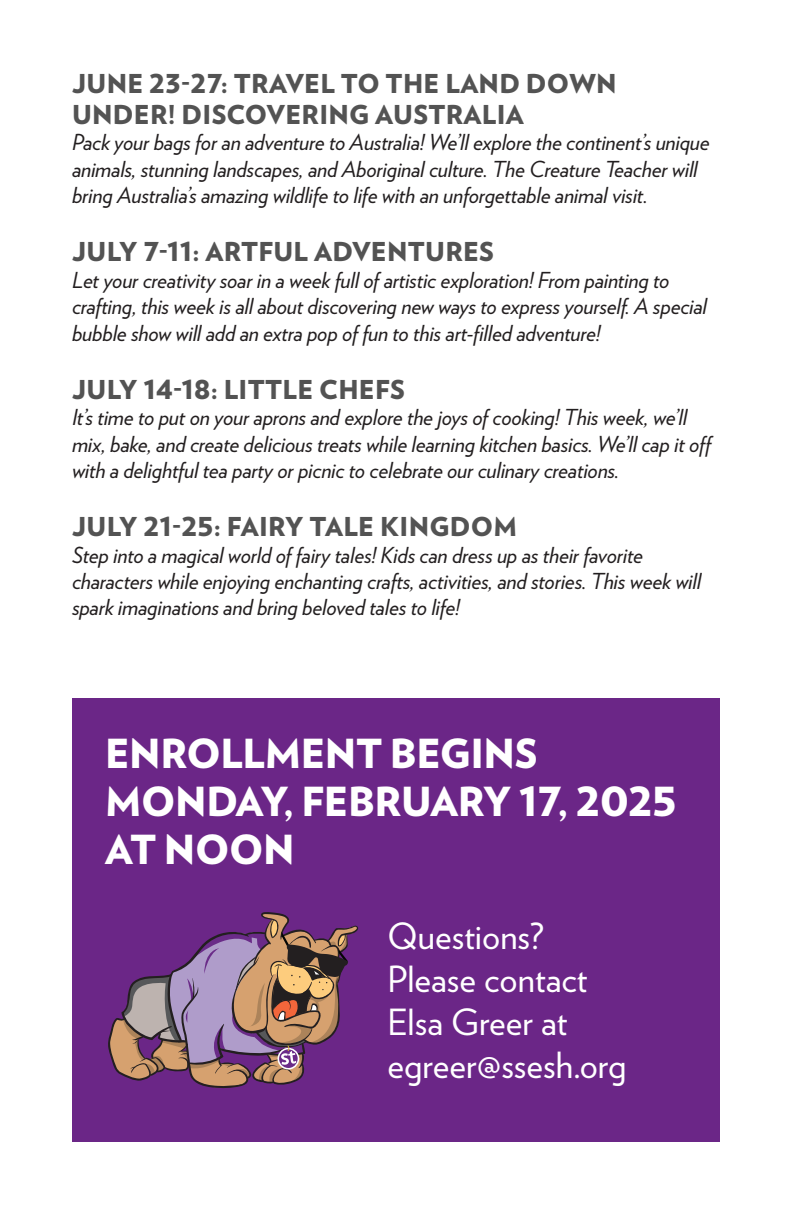
<style>
.page{position:relative;width:792px;height:1224px;background:#fff}
.page>*{position:absolute;margin:0;border:0;box-sizing:border-box;transform-origin:0 0}
.t1{font:900 40px/48px "Verlag";letter-spacing:-.01em;color:#fff}
.t2{font:36px/43.2px "Verlag";color:#fff}
.class_name{font:900 26px/31.2px "Verlag";letter-spacing:.01em;color:#535353}
.description{font:italic 22px/26.4px "Verlag";letter-spacing:-.01em;color:#231f20}
</style>
<div class="page">
<div style="left:72px;top:698px;width:648px;height:444px;background:#6b2687"></div>
<svg style="left:108px;top:912px;width:251px;height:176px"></svg>
<p class="class_name" style="left:72px;top:66px;width:546px">JUNE 23-27: TRAVEL TO THE LAND DOWN<br>UNDER! DISCOVERING AUSTRALIA</p>
<p class="description" style="left:72px;top:128px;width:639px">Pack your bags for an adventure to Australia! We’ll explore the continent’s unique animals, stunning landscapes, and Aboriginal culture. The Creature Teacher will bring Australia’s amazing wildlife to life with an unforgettable animal visit.</p>
<p class="class_name" style="left:72px;top:235px;width:424px">JULY 7-11: ARTFUL ADVENTURES</p>
<p class="description" style="left:72px;top:265px;width:637px">Let your creativity soar in a week full of artistic exploration! From painting to crafting, this week is all about discovering new ways to express yourself. A special bubble show will add an extra pop of fun to this art-filled adventure!</p>
<p class="class_name" style="left:72px;top:372px;width:335px">JULY 14-18: LITTLE CHEFS</p>
<p class="description" style="left:72px;top:403px;width:643px">It’s time to put on your aprons and explore the joys of cooking! This week, we’ll mix, bake, and create delicious treats while learning kitchen basics. We’ll cap it off with a delightful tea party or picnic to celebrate our culinary creations.</p>
<p class="class_name" style="left:72px;top:510px;width:447px">JULY 21-25: FAIRY TALE KINGDOM</p>
<p class="description" style="left:72px;top:540px;width:631px">Step into a magical world of fairy tales! Kids can dress up as their favorite characters while enjoying enchanting crafts, activities, and stories. This week will spark imaginations and bring beloved tales to life!</p>
<p class="t1" style="left:105px;top:727px;width:573px">ENROLLMENT BEGINS<br>MONDAY, FEBRUARY 17, 2025<br>AT NOON</p>
<p class="t2" style="left:388px;top:912px;width:240px">Questions?<br>Please contact<br>Elsa Greer at egreer@ssesh.org</p>
</div>
